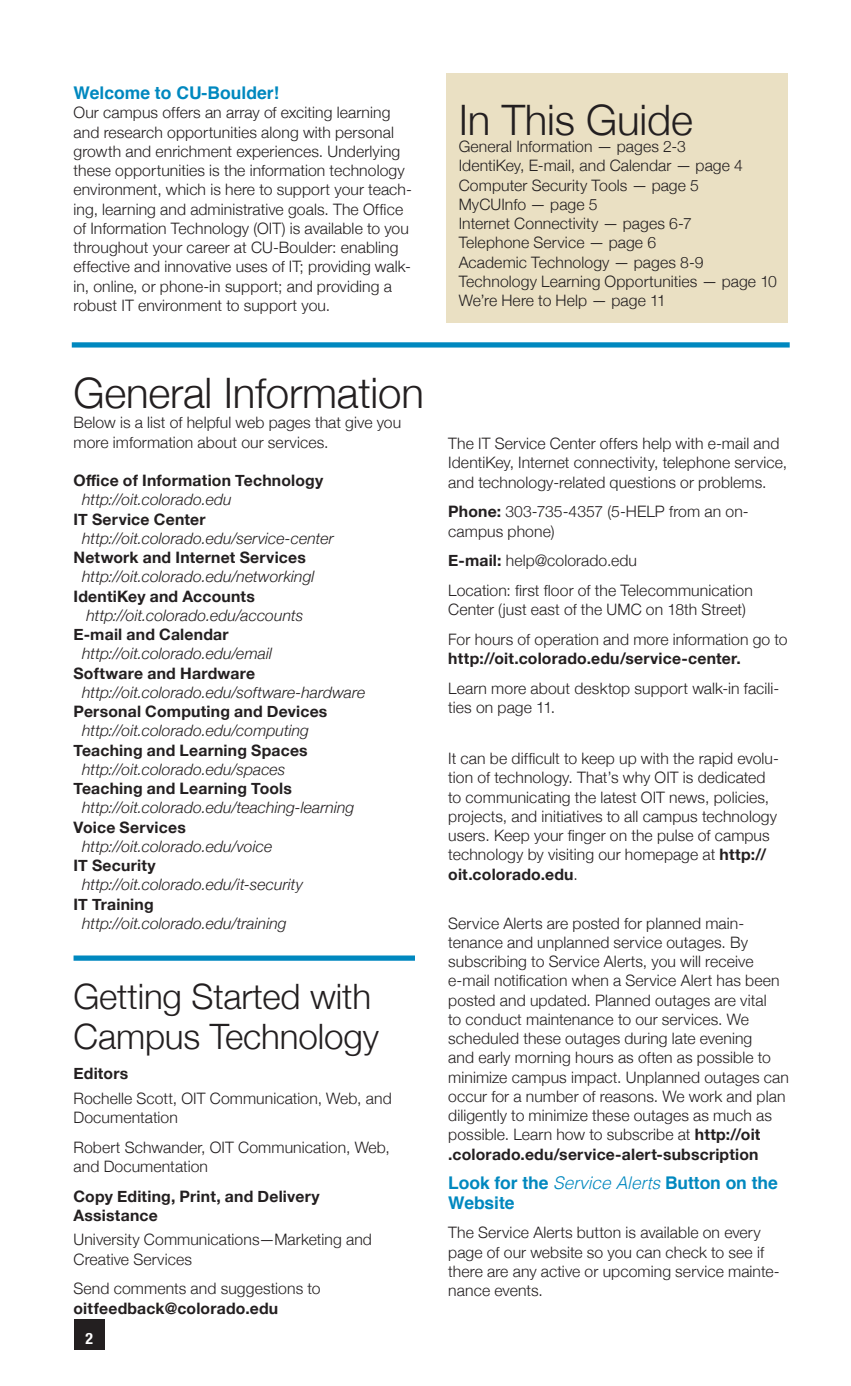
<style>
.page{position:relative;width:851px;height:1386px;background:#fff}
.page>*{position:absolute;margin:0;border:0;box-sizing:border-box;transform-origin:0 0}
.t1{font:300 42px "Helvetica Neue";letter-spacing:-.005em;color:#231f20}
.t2{font:300 35px/40.2px "Helvetica Neue";letter-spacing:-.005em;color:#231f20}
.t3{font:700 17.5px/19.2px "Helvetica";letter-spacing:-.005em;color:#0088bf}
.t4{font:300 15.75px/19.2px "Helvetica Neue";letter-spacing:.005em;color:#231f20}
.t5{font:italic 300 15.75px "Helvetica Neue";letter-spacing:.005em;color:#231f20}
.t6{font:700 15.75px/19.2px "Helvetica Neue";letter-spacing:.015em;color:#231f20}
.t7{font:700 condensed 15.75px "Helvetica Neue";color:#fff}
.s1{font-weight:700}
.s2{font-weight:300;font-style:italic}
</style>
<div class="page">
<div style="left:74px;top:1320px;width:31px;height:30px;background:#231f20"></div>
<div style="left:446px;top:74px;width:341px;height:249px;background:#eae0c3"></div>
<div style="left:74px;top:956px;width:341px;height:5px;background:#0088bf"></div>
<div style="left:72px;top:342px;width:717px;height:6px;background:#0088bf"></div>
<p class="t3" style="left:74px;top:83px;width:207px">Welcome to CU-Boulder!</p>
<p class="t4" style="left:74px;top:102px;width:340px">Our campus offers an array of exciting learning and research opportunities along with personal growth and enrichment experiences. Underlying these opportunities is the information technology environment, which is here to support your teach&shy;ing, learning and administrative goals. The Office of Information Technology (OIT) is available to you throughout your career at CU-Boulder: enabling effective and innovative uses of IT; providing walk&shy;in, online, or phone-in support; and providing a robust IT environment to support you.</p>
<h1 class="t1" style="left:74px;top:359px;width:352px">General Information</h1>
<p class="t4" style="left:74px;top:412px;width:329px">Below is a list of helpful web pages that give you more imformation about our services.</p>
<p class="t6" style="left:74px;top:470px;width:251px">Office of Information Technology</p>
<p class="t5" style="left:82px;top:487px;width:151px">http://oit.colorado.edu</p>
<p class="t6" style="left:74px;top:508px;width:134px">IT Service Center</p>
<p class="t5" style="left:82px;top:526px;width:253px">http://oit.colorado.edu/service-center</p>
<p class="t6" style="left:74px;top:547px;width:234px">Network and Internet Services</p>
<p class="t5" style="left:82px;top:564px;width:234px">http://oit.colorado.edu/networkingl</p>
<p class="t6" style="left:74px;top:585px;width:183px">IdentiKey and Accounts</p>
<p class="t5" style="left:86px;top:603px;width:218px">http://oit.colorado.edu/accounts</p>
<p class="t6" style="left:74px;top:624px;width:157px">E-mail and Calendar</p>
<p class="t5" style="left:82px;top:641px;width:191px">http://oit.colorado.edu/email</p>
<p class="t6" style="left:74px;top:662px;width:183px">Software and Hardware</p>
<p class="t5" style="left:82px;top:680px;width:284px">http://oit.colorado.edu/software-hardware</p>
<p class="t6" style="left:74px;top:701px;width:255px">Personal Computing and Devices</p>
<p class="t5" style="left:82px;top:718px;width:228px">http://oit.colorado.edu/computing</p>
<p class="t6" style="left:74px;top:739px;width:236px">Teaching and Learning Spaces</p>
<p class="t5" style="left:82px;top:757px;width:205px">http://oit.colorado.edu/spaces</p>
<p class="t6" style="left:74px;top:778px;width:220px">Teaching and Learning Tools</p>
<p class="t5" style="left:82px;top:795px;width:274px">http://oit.colorado.edu/teaching-learning</p>
<p class="t6" style="left:74px;top:816px;width:114px">Voice Services</p>
<p class="t5" style="left:82px;top:834px;width:192px">http://oit.colorado.edu/voice</p>
<p class="t6" style="left:74px;top:855px;width:84px">IT Security</p>
<p class="t5" style="left:82px;top:872px;width:222px">http://oit.colorado.edu/it-security</p>
<p class="t6" style="left:74px;top:893px;width:82px">IT Training</p>
<p class="t5" style="left:82px;top:911px;width:206px">http://oit.colorado.edu/training</p>
<h2 class="t2" style="left:74px;top:975px;width:307px">Getting Started with<br>Campus Technology</h2>
<p class="t6" style="left:74px;top:1063px;width:56px">Editors</p>
<p class="t4" style="left:74px;top:1088px;width:320px">Rochelle Scott, OIT Communication, Web, and<br>Documentation</p>
<p class="t4" style="left:74px;top:1137px;width:318px">Robert Schwander, OIT Communication, Web, and Documentation</p>
<p class="t6" style="left:74px;top:1186px;width:248px">Copy Editing, Print, and Delivery<br>Assistance</p>
<p class="t4" style="left:74px;top:1229px;width:300px">University Communications—Marketing and<br>Creative Services</p>
<p class="t4" style="left:74px;top:1278px;width:248px">Send comments and suggestions to</p>
<p class="t6" style="left:74px;top:1298px;width:206px">oitfeedback@colorado.edu</p>
<p class="t7" style="left:86px;top:1325px;width:9px">2</p>
<h1 class="t1" style="left:458px;top:86px;width:235px">In This Guide</h1>
<p class="t4" style="left:458px;top:136px;width:320px">General Information — pages 2-3<br>IdentiKey, E-mail, and Calendar — page 4<br>Computer Security Tools — page 5<br>MyCUInfo — page 5<br>Internet Connectivity — pages 6-7<br>Telephone Service — page 6<br>Academic Technology — pages 8-9<br>Technology Learning Opportunities — page 10<br>We’re Here to Help — page 11</p>
<p class="t4" style="left:448px;top:433px;width:340px">The IT Service Center offers help with e-mail and<br>IdentiKey, Internet connectivity, telephone service, and technology-related questions or problems.</p>
<p class="t4" style="left:448px;top:501px;width:302px"><span class="s1">Phone:</span> 303-735-4357 (5-HELP from an on&shy;campus phone)</p>
<p class="t4" style="left:448px;top:545px;width:306px;line-height:29.8px"><span class="s1">E-mail:</span> help@colorado.edu<br>Location: first floor of the Telecommunication</p>
<p class="t4" style="left:448px;top:594px;width:341px;line-height:29.8px">Center (just east of the UMC on 18th Street)<br>For hours of operation and more information go to</p>
<p class="t6" style="left:448px;top:648px;width:294px">http://oit.colorado.edu/service-center.</p>
<p class="t4" style="left:448px;top:678px;width:332px">Learn more about desktop support walk-in facili&shy;ties on page 11.</p>
<p class="t4" style="left:448px;top:748px;width:332px">It can be difficult to keep up with the rapid evolu&shy;tion of technology. That’s why OIT is dedicated to communicating the latest OIT news, policies, projects, and initiatives to all campus technology users. Keep your finger on the pulse of campus technology by visiting our homepage at <span class="s1">http:// oit.colorado.edu</span>.</p>
<p class="t4" style="left:448px;top:912px;width:342px">Service Alerts are posted for planned main&shy;tenance and unplanned service outages. By subscribing to Service Alerts, you will receive e-mail notification when a Service Alert has been posted and updated. Planned outages are vital<br>to conduct maintenance to our services. We scheduled these outages during late evening<br>and early morning hours as often as possible to minimize campus impact. Unplanned outages can occur for a number of reasons. We work and plan diligently to minimize these outages as much as possible. Learn how to subscribe at <span class="s1">http://oit .colorado.edu/service-alert-subscription</span></p>
<p class="t3" style="left:448px;top:1174px;width:331px">Look for the <span class="s2">Service Alerts</span> Button on the<br>Website</p>
<p class="t4" style="left:448px;top:1222px;width:333px">The Service Alerts button is available on every page of our website so you can check to see if there are any active or upcoming service mainte&shy;nance events.</p>
</div>
